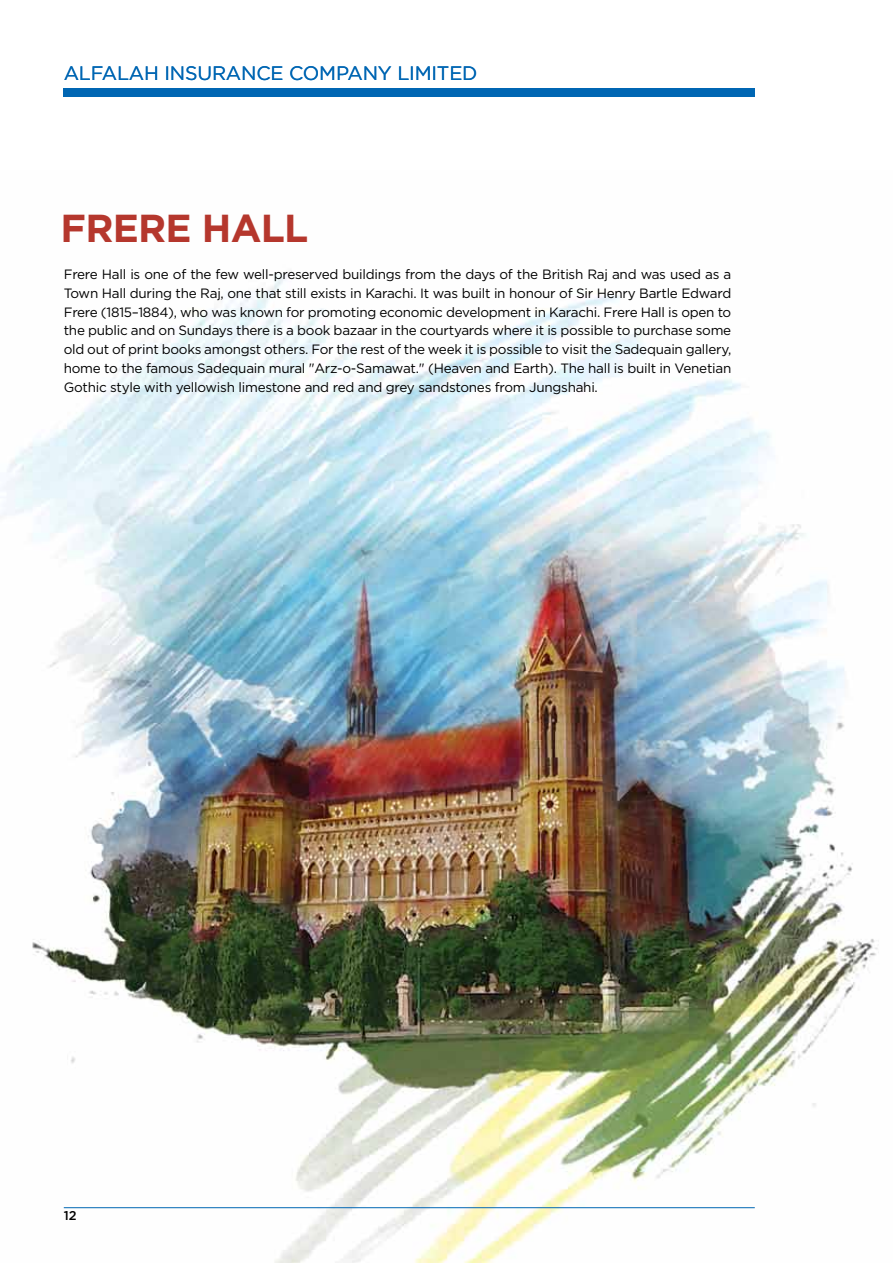
<style>
.page{position:relative;width:893px;height:1263px;background:#fff}
.page>*{position:absolute;margin:0;border:0;box-sizing:border-box;transform-origin:0 0}
.t1{font:700 39px "Gotham";letter-spacing:-.02em;color:#b5372d}
.t2{font:19.5px "Gotham";letter-spacing:-.01em;color:#0066b3}
.t3{font:13.5px/18.8px "Gotham";letter-spacing:-.02em;color:#000;text-align:justify}
.t4{font:500 12.75px "Gotham";color:#000}
</style>
<div class="page">
<img style="left:2px;top:272px;width:876px;height:991px">
<div style="left:64px;top:88px;width:691px;height:8px;background:#0066b3"></div>
<hr style="left:64px;top:1207px;width:691px;height:1px;background:#0066b3">
<h2 class="t2" style="left:64px;top:62px;width:415px">ALFALAH INSURANCE COMPANY LIMITED</h2>
<h1 class="t1" style="left:61px;top:205px;width:249px">FRERE HALL</h1>
<p class="t3" style="left:64px;top:265px;width:669px">Frere Hall is one of the few well-preserved buildings from the days of the British Raj and was used as a Town Hall during the Raj, one that still exists in Karachi. It was built in honour of Sir Henry Bartle Edward Frere (1815–1884), who was known for promoting economic development in Karachi. Frere Hall is open to the public and on Sundays there is a book bazaar in the courtyards where it is possible to purchase some old out of print books amongst others. For the rest of the week it is possible to visit the Sadequain gallery, home to the famous Sadequain mural "Arz-o-Samawat." (Heaven and Earth). The hall is built in Venetian Gothic style with yellowish limestone and red and grey sandstones from Jungshahi.</p>
<p class="t4" style="left:64px;top:1209px;width:14px">12</p>
</div>
